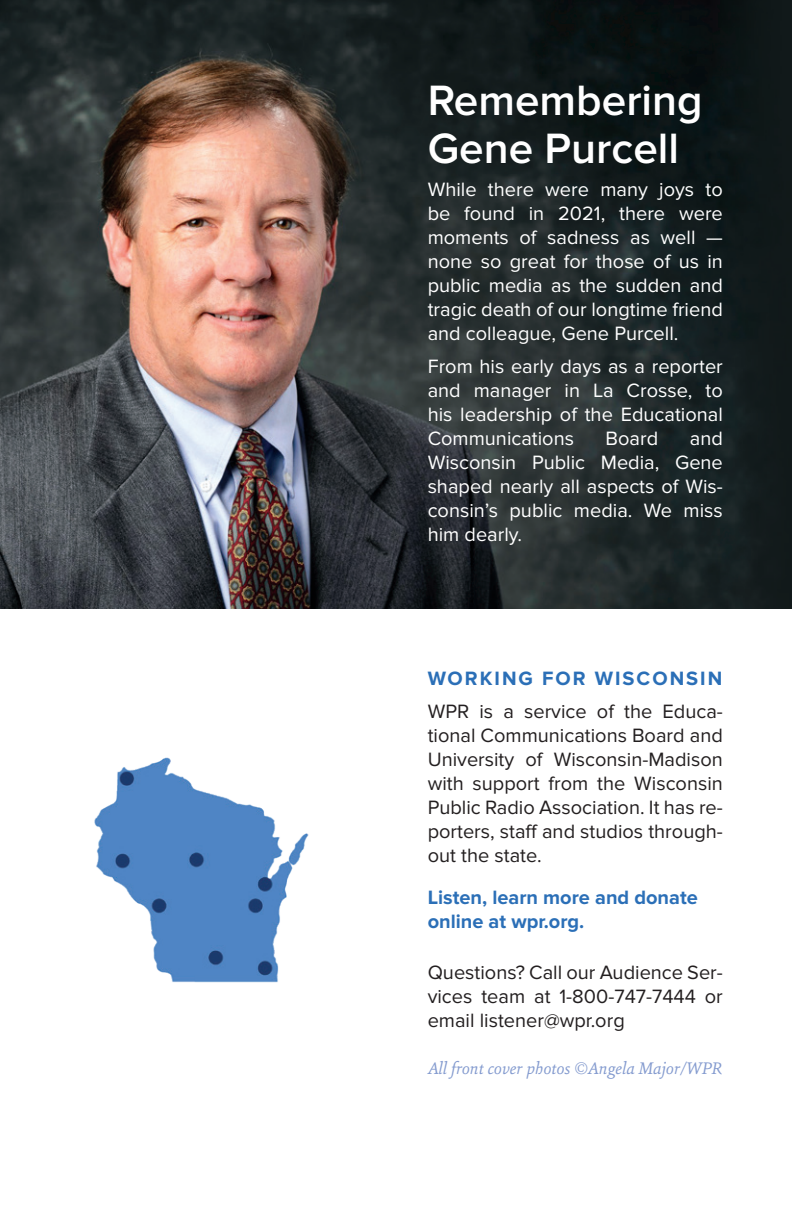
<style>
.page{position:relative;width:792px;height:1224px;background:#fff}
.page>*{position:absolute;margin:0;border:0;box-sizing:border-box;transform-origin:0 0}
.t1{font:600 44px/48px "Proxima Nova";color:#fff}
.t2{font:20px/24px "Proxima Nova";color:#fff;text-align:justify}
.t3{font:20px/24px "Proxima Nova";color:#231f20;text-align:justify}
.t4{font:700 20px/24px "Proxima Nova";color:#2b6fb7}
.t5{font:700 20px "Proxima Nova";letter-spacing:.1em;color:#2b6fb7}
.t6{font:italic 18px "Sina Nova";color:#849bcf}
</style>
<div class="page">
<img style="left:94px;top:757px;width:215px;height:226px">
<img style="left:0;top:0;width:792px;height:609px">
<p class="t1" style="left:428px;top:77px;width:277px">Remembering<br>Gene Purcell</p>
<p class="t2" style="left:428px;top:178px;width:297px">While there were many joys to be found in 2021, there were moments of sadness as well — none so great for those of us in public media as the sudden and tragic death of our longtime friend and colleague, Gene Purcell.</p>
<p class="t2" style="left:428px;top:355px;width:297px">From his early days as a reporter and manager in La Crosse, to his leadership of the Educational Communications</p>
<p class="t2" style="left:428px;top:427px;width:297px;text-indent:262px">and Wisconsin Public Media, Gene shaped nearly all aspects of Wis&shy;consin’s public media. We miss him dearly.</p>
<p class="t2" style="left:606px;top:427px;width:54px">Board</p>
<p class="t5" style="left:428px;top:667px;width:296px">WORKING FOR WISCONSIN</p>
<p class="t3" style="left:428px;top:700px;width:297px">WPR is a service of the Educa&shy;tional Communications Board and University of Wisconsin-Madison with support from the Wisconsin Public Radio Association. It has re&shy;porters, staff and studios through&shy;out the state.</p>
<p class="t4" style="left:428px;top:886px;width:272px">Listen, learn more and donate online at wpr.org.</p>
<p class="t3" style="left:428px;top:961px;width:297px">Questions? Call our Audience Ser&shy;vices team at 1-800-747-7444 or email listener@wpr.org</p>
<p class="t6" style="left:428px;top:1057px;width:296px">All front cover photos ©Angela Major/WPR</p>
</div>
